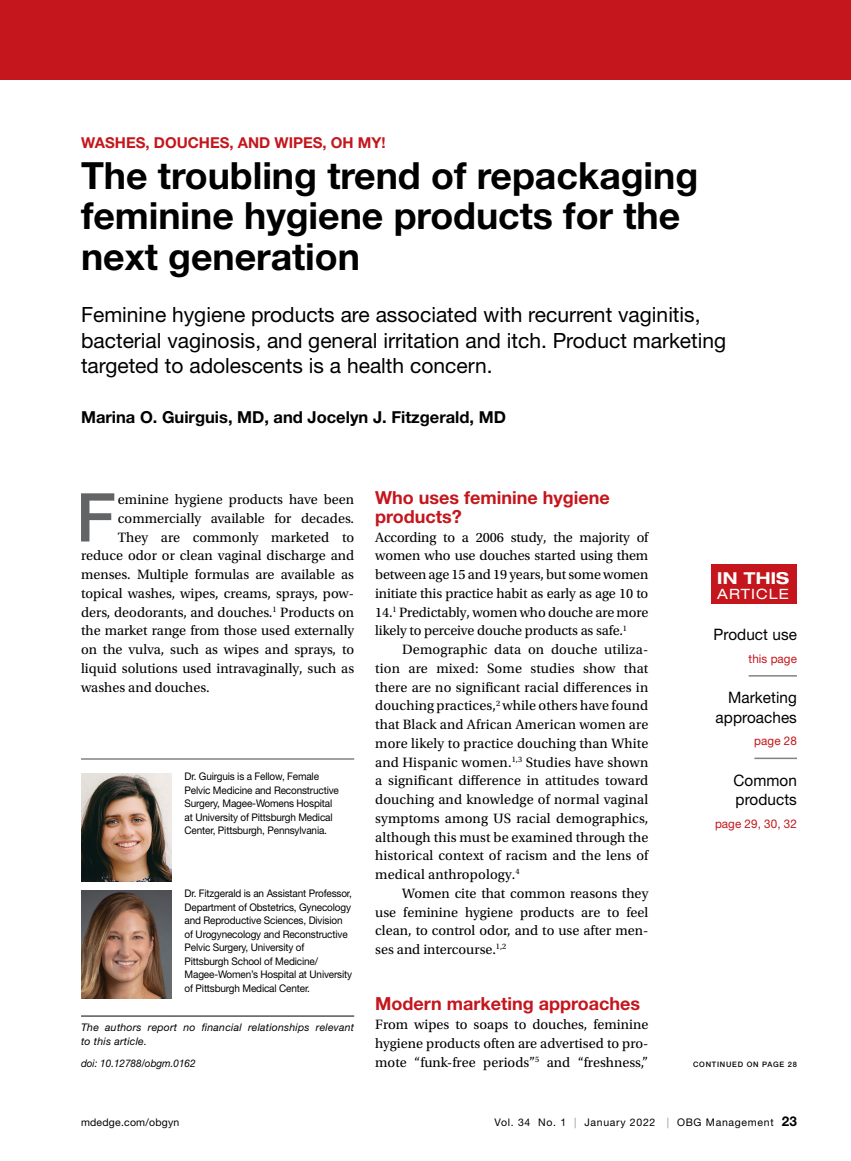
<style>
.page{position:relative;width:851px;height:1161px;background:#fff}
.page>*{position:absolute;margin:0;border:0;box-sizing:border-box;transform-origin:0 0}
.t1{font:500 67.5px "Helvetica Neue LT Std";color:#636466}
.t2{font:700 37.5px/40.5px "Helvetica Neue LT Std";color:#000}
.t3{font:21px/25.5px "Helvetica Neue LT Std";color:#000}
.t4{font:700 18px/18.8px "Helvetica Neue LT Std";color:#c4161c}
.t5{font:700 16.5px "Helvetica Neue LT Std";color:#000}
.t6{font:700 expanded 16.5px "Helvetica Neue LT Std";letter-spacing:.015em;color:#fff}
.t7{font:15.75px/19.5px "Helvetica Neue LT Std";letter-spacing:.005em;color:#000;text-align:right}
.t8{font:700 15px "Helvetica Neue LT Std";color:#c4161c}
.t9{font:14.25px/18.8px "Utopia Std";color:#000;text-align:justify}
.t10{font:expanded 14.25px "Helvetica Neue LT Std";letter-spacing:.07em;color:#fff}
.t11{font:12px "Helvetica Neue LT Std";letter-spacing:.005em;color:#c4161c}
.t12{font:10.5px/13.5px "Helvetica Neue LT Std";letter-spacing:-.015em;color:#000;scale:.95 1}
.t13{font:italic 10.5px/13.5px "Helvetica Neue LT Std";letter-spacing:.02em;color:#000}
.t14{font:10.5px "Helvetica Neue LT Std";letter-spacing:.065em;color:#000}
.t15{font:italic 10.5px "Helvetica Neue LT Std";letter-spacing:-.005em;color:#000;scale:.95 1}
.t16{font:10.5px "Helvetica Neue LT Std";letter-spacing:.02em;color:#000}
.t17{font:500 7.5px "Helvetica Neue LT Std";letter-spacing:.1em;color:#000}
.s1{color:#939598}
.s2{font-weight:700;font-size:13.5px}
</style>
<div class="page">
<div style="left:711px;top:564px;width:85px;height:40px;background:#c4161c"></div>
<div style="left:0;top:0;width:796px;height:80px;background:#c4161c"></div>
<div style="left:54px;top:0;width:796px;height:80px;background:#c4161c"></div>
<hr style="left:81px;top:758px;width:273px;height:2px;background:#808285">
<hr style="left:81px;top:1016px;width:273px;height:1px;background:#000">
<img style="left:81px;top:890px;width:90px;height:108px">
<img style="left:81px;top:773px;width:90px;height:108px">
<hr style="left:748px;top:675px;width:49px;height:2px;background:#808285">
<hr style="left:754px;top:758px;width:42px;height:1px;background:#808285">
<p class="t8" style="left:81px;top:134px;width:306px">WASHES, DOUCHES, AND WIPES, OH MY!</p>
<h2 class="t2" style="left:81px;top:154px;width:618px">The troubling trend of repackaging feminine hygiene products for the next generation</h2>
<h3 class="t3" style="left:81px;top:302px;width:646px">Feminine hygiene products are associated with recurrent vaginitis, bacterial vaginosis, and general irritation and itch. Product marketing targeted to adolescents is a health concern.</h3>
<p class="t5" style="left:81px;top:407px;width:426px">Marina O. Guirguis, MD, and Jocelyn J. Fitzgerald, MD</p>
<h1 class="t1" style="left:76px;top:477px;width:41px">F</h1>
<p class="t9" style="left:118px;top:490px;width:238px">eminine hygiene products have been</p>
<p class="t9" style="left:118px;top:509px;width:238px">commercially available for decades.</p>
<p class="t9" style="left:118px;top:528px;width:238px">They are commonly marketed to</p>
<p class="t9" style="left:81px;top:547px;width:274px">reduce odor or clean vaginal discharge and</p>
<p class="t9" style="left:81px;top:565px;width:274px">menses. Multiple formulas are available as</p>
<p class="t9" style="left:81px;top:584px;width:274px">topical washes, wipes, creams, sprays, pow-</p>
<p class="t9" style="left:81px;top:603px;width:274px">ders, deodorants, and douches.<sup>1</sup> Products on</p>
<p class="t9" style="left:81px;top:622px;width:274px">the market range from those used externally</p>
<p class="t9" style="left:81px;top:640px;width:275px">on the vulva, such as wipes and sprays, to</p>
<p class="t9" style="left:81px;top:659px;width:274px">liquid solutions used intravaginally, such as</p>
<p class="t9" style="left:81px;top:678px;width:130px">washes and douches.</p>
<p class="t12" style="left:184px;top:769px;width:164px">Dr. Guirguis is a Fellow, Female Pelvic Medicine and Reconstructive Surgery, Magee-Womens Hospital at University of Pittsburgh Medical Center, Pittsburgh, Pennsylvania.</p>
<p class="t12" style="left:184px;top:886px;width:178px">Dr. Fitzgerald is an Assistant Professor, Department of Obstetrics, Gynecology and Reproductive Sciences, Division of Urogynecology and Reconstructive Pelvic Surgery, University of<br>Pittsburgh School of Medicine/ Magee-Women’s Hospital at University of Pittsburgh Medical Center.</p>
<p class="t13" style="left:81px;top:1021px;width:275px">The authors report no financial relationships relevant to this article.</p>
<p class="t15" style="left:81px;top:1056px;width:122px">doi: 10.12788/obgm.0162</p>
<p class="t4" style="left:375px;top:488px;width:236px">Who uses feminine hygiene products?</p>
<p class="t9" style="left:375px;top:528px;width:275px">According to a 2006 study, the majority of women who use douches started using them between age 15 and 19 years, but some women initiate this practice habit as early as age 10 to 14.<sup>1</sup> Predictably, women who douche are more likely to perceive douche products as safe.<sup>1</sup></p>
<p class="t9" style="left:375px;top:640px;width:275px;text-indent:27px">Demographic data on douche utiliza&shy;tion are mixed: Some studies show that there are no significant racial differences in douching practices,<sup>2</sup> while others have found that Black and African American women are more likely to practice douching than White and Hispanic women.<sup>1,3</sup> Studies have shown a significant difference in attitudes toward douching and knowledge of normal vaginal symptoms among US racial demographics, although this must be examined through the historical context of racism and the lens of medical anthropology.<sup>4</sup></p>
<p class="t9" style="left:375px;top:884px;width:275px;text-indent:27px">Women cite that common reasons they use feminine hygiene products are to feel clean, to control odor, and to use after men&shy;ses and intercourse.<sup>1,2</sup></p>
<p class="t4" style="left:375px;top:994px;width:266px">Modern marketing approaches</p>
<p class="t9" style="left:375px;top:1015px;width:275px">From wipes to soaps to douches, feminine hygiene products often are advertised to pro&shy;mote “funk-free periods”<sup>5</sup> and “freshness,”</p>
<p class="t6" style="left:717px;top:567px;width:73px">IN THIS</p>
<p class="t10" style="left:717px;top:585px;width:73px">ARTICLE</p>
<p class="t7" style="left:713px;top:625px;width:85px">Product use</p>
<p class="t11" style="left:748px;top:651px;width:50px">this page</p>
<p class="t7" style="left:715px;top:688px;width:83px">Marketing approaches</p>
<p class="t11" style="left:754px;top:734px;width:44px">page 28</p>
<p class="t7" style="left:733px;top:770px;width:65px;text-align:left">Common products</p>
<p class="t11" style="left:715px;top:816px;width:83px">page 29, 30, 32</p>
<p class="t17" style="left:693px;top:1060px;width:105px">CONTINUED ON PAGE 28</p>
<p class="t16" style="left:81px;top:1116px;width:100px">mdedge.com/obgyn</p>
<p class="t14" style="left:494px;top:1116px;width:304px">Vol. 34 No. 1 <span class="s1">|</span> January 2022 <span class="s1">|</span> OBG Management <span class="s2">23</span></p>
</div>
